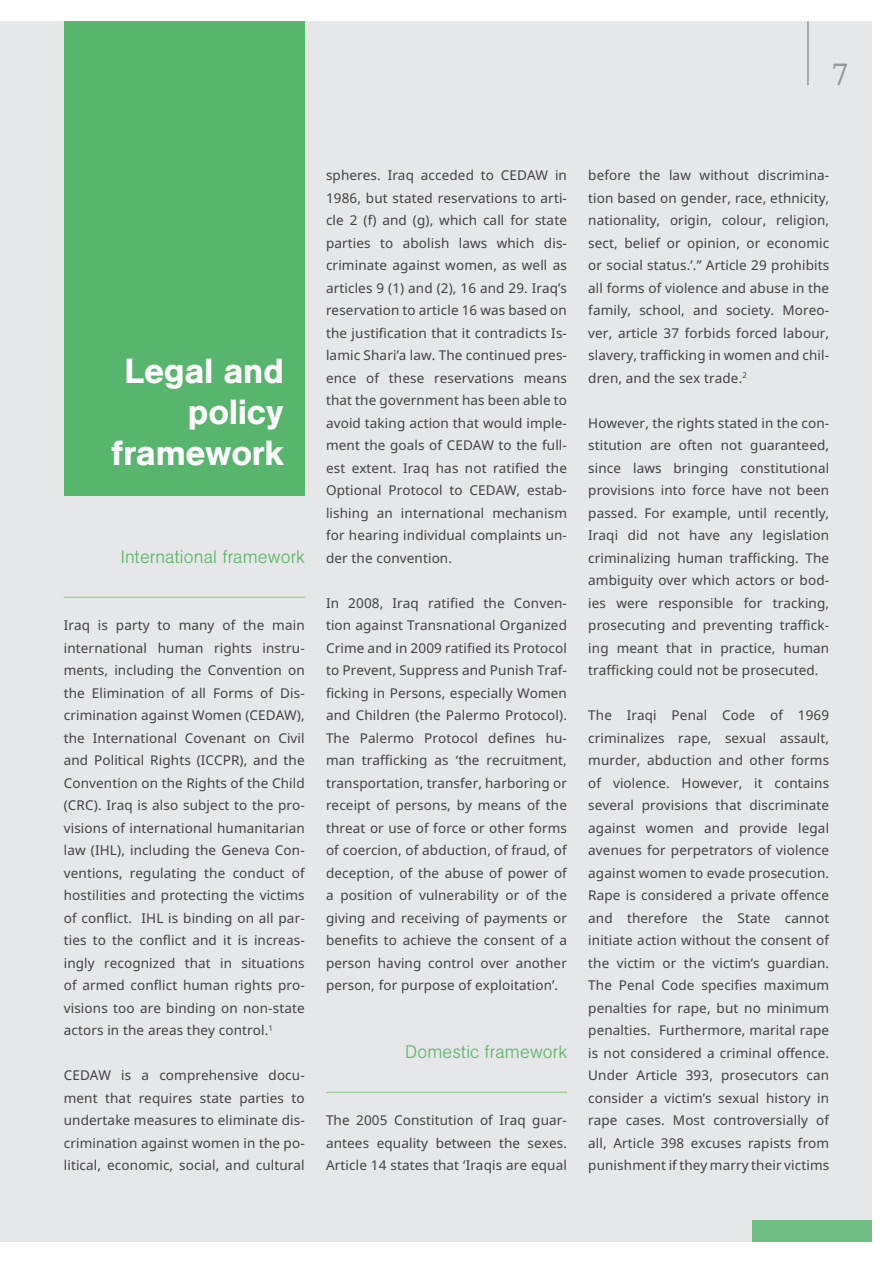
<style>
.page{position:relative;width:893px;height:1263px;background:#fff}
.page>*{position:absolute;margin:0;border:0;box-sizing:border-box;transform-origin:0 0}
.t1{font:500 34.5px/41.4px "AG Book BQ";letter-spacing:.01em;color:#fff;text-align:right}
.t2{font:30px "Noto Serif";color:#939598}
.t3{font:300 18px "AG Book BQ";letter-spacing:.01em;color:#59b365}
.t4{font:13.5px/22.5px "Noto Sans";letter-spacing:.01em;color:#414042;text-align:justify}
</style>
<div class="page">
<div style="left:0;top:21px;width:872px;height:1221px;background:#e6e7e8"></div>
<div style="left:64px;top:21px;width:241px;height:474px;background:#57b56d"></div>
<div style="left:753px;top:1220px;width:119px;height:22px;background:#70be82"></div>
<hr style="left:64px;top:597px;width:241px;height:1px;background:#a4cfa2">
<hr style="left:326px;top:1092px;width:241px;height:1px;background:#a4cfa2">
<hr style="left:807px;top:21px;width:2px;height:64px;background:#939598">
<h2 class="t2" style="left:832px;top:54px;width:18px">7</h2>
<h1 class="t1" style="left:111px;top:350px;width:174px">Legal and policy framework</h1>
<h3 class="t3" style="left:121px;top:546px;width:186px">International framework</h3>
<p class="t4" style="left:64px;top:614px;width:242px">Iraq is party to many of the main international human rights instru&shy;ments, including the Convention on the Elimination of all Forms of Dis&shy;crimination against Women (CEDAW), the International Covenant on Civil and Political Rights (ICCPR), and the Convention on the Rights of the Child (CRC). Iraq is also subject to the pro&shy;visions of international humanitarian law (IHL), including the Geneva Con&shy;ventions, regulating the conduct of hostilities and protecting the victims of conflict. IHL is binding on all par&shy;ties to the conflict and it is increas&shy;ingly recognized that in situations of armed conflict human rights pro&shy;visions too are binding on non-state actors in the areas they control.<sup>1</sup></p>
<p class="t4" style="left:64px;top:1064px;width:242px">CEDAW is a comprehensive docu&shy;ment that requires state parties to undertake measures to eliminate dis&shy;crimination against women in the po&shy;litical, economic, social, and cultural</p>
<p class="t4" style="left:326px;top:164px;width:242px">spheres. Iraq acceded to CEDAW in 1986, but stated reservations to arti&shy;cle 2 (f) and (g), which call for state parties to abolish laws which dis&shy;criminate against women, as well as articles 9 (1) and (2), 16 and 29. Iraq’s reservation to article 16 was based on the justification that it contradicts Is&shy;lamic Shari’a law. The continued pres&shy;ence of these reservations means that the government has been able to avoid taking action that would imple&shy;ment the goals of CEDAW to the full&shy;est extent. Iraq has not ratified the Optional Protocol to CEDAW, estab&shy;lishing an international mechanism for hearing individual complaints un&shy;der the convention.</p>
<p class="t4" style="left:326px;top:591px;width:242px">In 2008, Iraq ratified the Conven&shy;tion against Transnational Organized Crime and in 2009 ratified its Protocol to Prevent, Suppress and Punish Traf&shy;ficking in Persons, especially Women and Children (the Palermo Protocol).<br>The Palermo Protocol defines hu&shy;man trafficking as ‘the recruitment, transportation, transfer, harboring or receipt of persons, by means of the threat or use of force or other forms of coercion, of abduction, of fraud, of deception, of the abuse of power of a position of vulnerability or of the giving and receiving of payments or benefits to achieve the consent of a person having control over another person, for purpose of exploitation’.</p>
<h3 class="t3" style="left:405px;top:1041px;width:163px">Domestic framework</h3>
<p class="t4" style="left:326px;top:1109px;width:242px">The 2005 Constitution of Iraq guar&shy;antees equality between the sexes.<br>Article 14 states that ‘Iraqis are equal</p>
<p class="t4" style="left:588px;top:164px;width:242px">before the law without discrimina&shy;tion based on gender, race, ethnicity, nationality, origin, colour, religion, sect, belief or opinion, or economic or social status.’.” Article 29 prohibits all forms of violence and abuse in the family, school, and society. Moreo&shy;ver, article 37 forbids forced labour, slavery, trafficking in women and chil&shy;dren, and the sex trade.<sup>2</sup></p>
<p class="t4" style="left:588px;top:411px;width:242px">However, the rights stated in the con&shy;stitution are often not guaranteed, since laws bringing constitutional provisions into force have not been passed. For example, until recently, Iraqi did not have any legislation criminalizing human trafficking. The ambiguity over which actors or bod&shy;ies were responsible for tracking, prosecuting and preventing traffick&shy;ing meant that in practice, human trafficking could not be prosecuted.</p>
<p class="t4" style="left:588px;top:704px;width:242px">The Iraqi Penal Code of 1969 criminalizes rape, sexual assault, murder, abduction and other forms of violence. However, it contains several provisions that discriminate against women and provide legal avenues for perpetrators of violence against women to evade prosecution.<br>Rape is considered a private offence and therefore the State cannot initiate action without the consent of the victim or the victim’s guardian.<br>The Penal Code specifies maximum penalties for rape, but no minimum penalties. Furthermore, marital rape is not considered a criminal offence.<br>Under Article 393, prosecutors can consider a victim’s sexual history in rape cases. Most controversially of all, Article 398 excuses rapists from punishment if they marry their victims</p>
</div>
